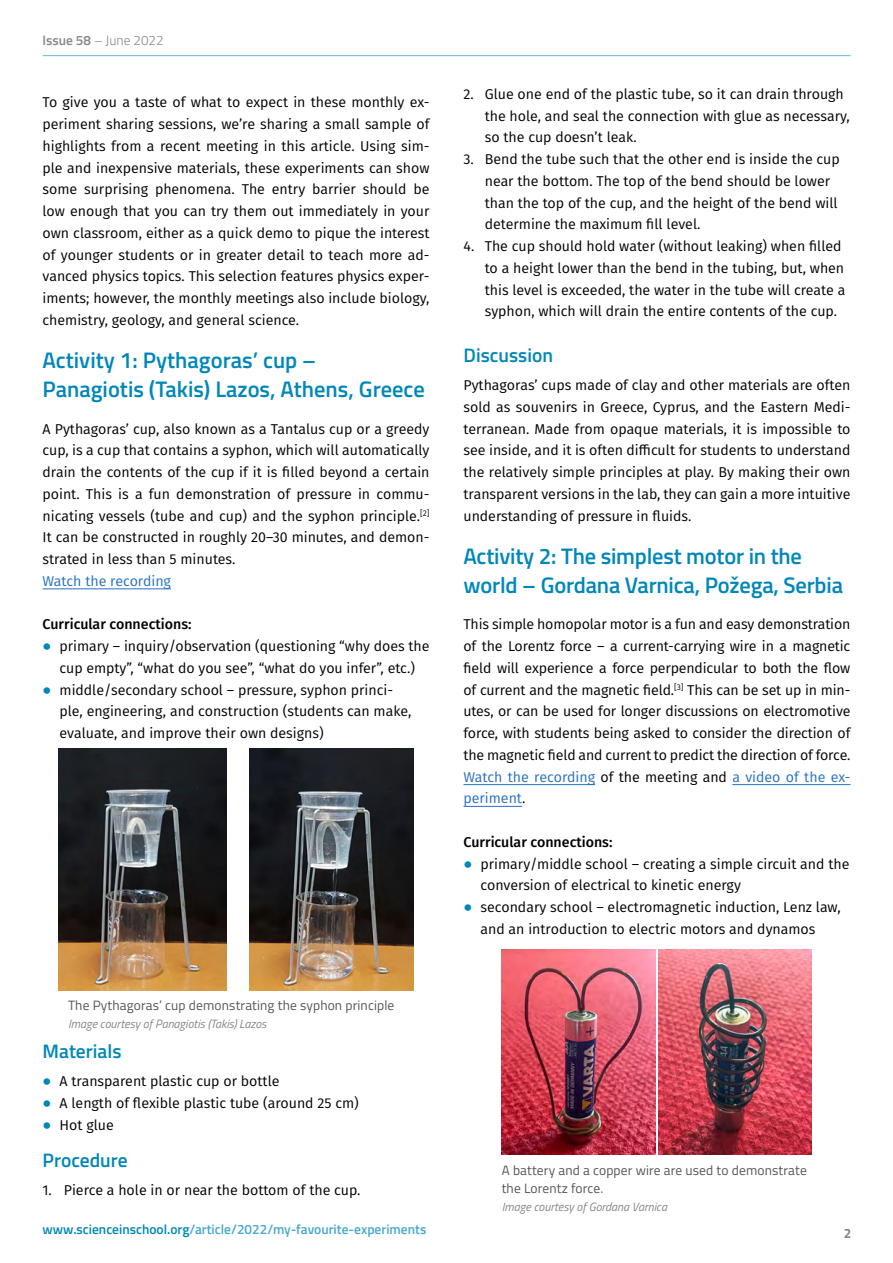
<style>
.page{position:relative;width:893px;height:1263px;background:#fff}
.page>*{position:absolute;margin:0;border:0;box-sizing:border-box;transform-origin:0 0}
.t1{font:600 22.5px/28.5px "Titillium Web";letter-spacing:-.01em;color:#0087ba}
.t2{font:600 19.5px "Titillium Web";color:#0087ba}
.t3{font:14.25px/21.8px "Fira Sans";color:#000;text-align:justify}
.t4{font:500 14.25px "Fira Sans";color:#000}
.t5{font:14.25px "Fira Sans";color:#256fc1}
.t6{font:13.5px/18px "Titillium Web";letter-spacing:.01em;color:#565656}
.t7{font:600 13.5px "Titillium Web";color:#47a9ce}
.t8{font:300 13.5px "Titillium Web";color:#878786}
.t9{font:700 13.5px "Titillium Web";color:#878786}
.t10{font:italic 12px "Titillium Web";color:#878786}
.s1{font-weight:600}
.s2{color:#0087ba}
.s3{color:#256fc1}
</style>
<div class="page">
<hr style="left:43px;top:55px;width:807px;height:1px;background:#66b7d6">
<hr style="left:43px;top:589px;width:128px;height:1px;background:#256fc1">
<img style="left:59px;top:748px;width:167px;height:242px">
<img style="left:250px;top:748px;width:163px;height:242px">
<hr style="left:463px;top:784px;width:132px;height:1px;background:#256fc1">
<hr style="left:732px;top:784px;width:118px;height:1px;background:#256fc1">
<hr style="left:463px;top:806px;width:59px;height:1px;background:#256fc1">
<img style="left:502px;top:949px;width:154px;height:205px">
<img style="left:658px;top:949px;width:154px;height:205px">
<p class="t8" style="left:43px;top:31px;width:123px"><span class="s1">Issue 58</span> – June 2022</p>
<p class="t3" style="left:43px;top:91px;width:388px">To give you a taste of what to expect in these monthly ex&shy;periment sharing sessions, we’re sharing a small sample of highlights from a recent meeting in this article. Using sim&shy;ple and inexpensive materials, these experiments can show some surprising phenomena. The entry barrier should be low enough that you can try them out immediately in your own classroom, either as a quick demo to pique the interest of younger students or in greater detail to teach more ad&shy;vanced physics topics. This selection features physics exper&shy;iments; however, the monthly meetings also include biology, chemistry, geology, and general science.</p>
<h1 class="t1" style="left:43px;top:345px;width:384px">Activity 1: Pythagoras’ cup –<br>Panagiotis (Takis) Lazos, Athens, Greece</h1>
<p class="t3" style="left:43px;top:417px;width:388px">A Pythagoras’ cup, also known as a Tantalus cup or a greedy cup, is a cup that contains a syphon, which will automatically drain the contents of the cup if it is filled beyond a certain point. This is a fun demonstration of pressure in commu&shy;nicating vessels (tube and cup) and the syphon principle.<sup>[2] </sup>It can be constructed in roughly 20–30 minutes, and demon&shy;strated in less than 5 minutes.</p>
<p class="t5" style="left:43px;top:570px;width:130px">Watch the recording</p>
<p class="t4" style="left:43px;top:613px;width:150px">Curricular connections:</p>
<p class="t3" style="left:43px;top:635px;width:388px"><span class="s2">⦁</span> primary – inquiry/observation (questioning “why does the</p>
<p class="t3" style="left:60px;top:657px;width:357px">cup empty”, “what do you see”, “what do you infer”, etc.)</p>
<p class="t3" style="left:43px;top:678px;width:352px"><span class="s2">⦁</span> middle/secondary school – pressure, syphon princi-</p>
<p class="t3" style="left:60px;top:700px;width:353px">ple, engineering, and construction (students can make,</p>
<p class="t3" style="left:60px;top:722px;width:266px">evaluate, and improve their own designs)</p>
<p class="t6" style="left:68px;top:995px;width:328px">The Pythagoras’ cup demonstrating the syphon principle</p>
<p class="t10" style="left:68px;top:1015px;width:200px">Image courtesy of Panagiotis (Takis) Lazos</p>
<h2 class="t2" style="left:43px;top:1037px;width:81px">Materials</h2>
<p class="t3" style="left:43px;top:1070px;width:318px;text-align:left"><span class="s2">⦁</span> A transparent plastic cup or bottle<br><span class="s2">⦁</span> A length of flexible plastic tube (around 25 cm) <span class="s2">⦁</span> Hot glue</p>
<h2 class="t2" style="left:43px;top:1146px;width:87px">Procedure</h2>
<p class="t3" style="left:43px;top:1179px;width:319px">1. Pierce a hole in or near the bottom of the cup.</p>
<p class="t3" style="left:485px;top:83px;width:366px;text-align:left;text-indent:-21px">2. Glue one end of the plastic tube, so it can drain through the hole, and seal the connection with glue as necessary, so the cup doesn’t leak.</p>
<p class="t3" style="left:485px;top:148px;width:356px;text-align:left;text-indent:-21px">3. Bend the tube such that the other end is inside the cup near the bottom. The top of the bend should be lower than the top of the cup, and the height of the bend will determine the maximum fill level.</p>
<p class="t3" style="left:485px;top:235px;width:362px;text-align:left;text-indent:-21px">4. The cup should hold water (without leaking) when filled to a height lower than the bend in the tubing, but, when this level is exceeded, the water in the tube will create a syphon, which will drain the entire contents of the cup.</p>
<h2 class="t2" style="left:463px;top:341px;width:91px">Discussion</h2>
<p class="t3" style="left:463px;top:374px;width:388px">Pythagoras’ cups made of clay and other materials are often sold as souvenirs in Greece, Cyprus, and the Eastern Medi&shy;terranean. Made from opaque materials, it is impossible to see inside, and it is often difficult for students to understand the relatively simple principles at play. By making their own transparent versions in the lab, they can gain a more intuitive understanding of pressure in fluids.</p>
<h1 class="t1" style="left:463px;top:541px;width:381px">Activity 2: The simplest motor in the world – Gordana Varnica, Požega, Serbia</h1>
<p class="t3" style="left:463px;top:613px;width:388px">This simple homopolar motor is a fun and easy demonstration of the Lorentz force – a current-carrying wire in a magnetic field will experience a force perpendicular to both the flow of current and the magnetic field.<sup>[3]</sup> This can be set up in min&shy;utes, or can be used for longer discussions on electromotive force, with students being asked to consider the direction of the magnetic field and current to predict the direction of force.<br><span class="s3">Watch the recording</span> of the meeting and <span class="s3">a video of the ex&shy;periment</span>.</p>
<p class="t4" style="left:463px;top:830px;width:150px">Curricular connections:</p>
<p class="t3" style="left:463px;top:852px;width:387px"><span class="s2">⦁</span> primary/middle school – creating a simple circuit and the</p>
<p class="t3" style="left:480px;top:874px;width:262px">conversion of electrical to kinetic energy</p>
<p class="t3" style="left:463px;top:896px;width:379px"><span class="s2">⦁</span> secondary school – electromagnetic induction, Lenz law,</p>
<p class="t3" style="left:480px;top:918px;width:336px">and an introduction to electric motors and dynamos</p>
<p class="t6" style="left:502px;top:1160px;width:307px">A battery and a copper wire are used to demonstrate the Lorentz force.</p>
<p class="t10" style="left:502px;top:1198px;width:167px">Image courtesy of Gordana Varnica</p>
<p class="t7" style="left:43px;top:1219px;width:385px"><span class="s2">www.scienceinschool.org</span>/article/2022/my-favourite-experiments</p>
<p class="t9" style="left:844px;top:1223px;width:9px">2</p>
</div>
